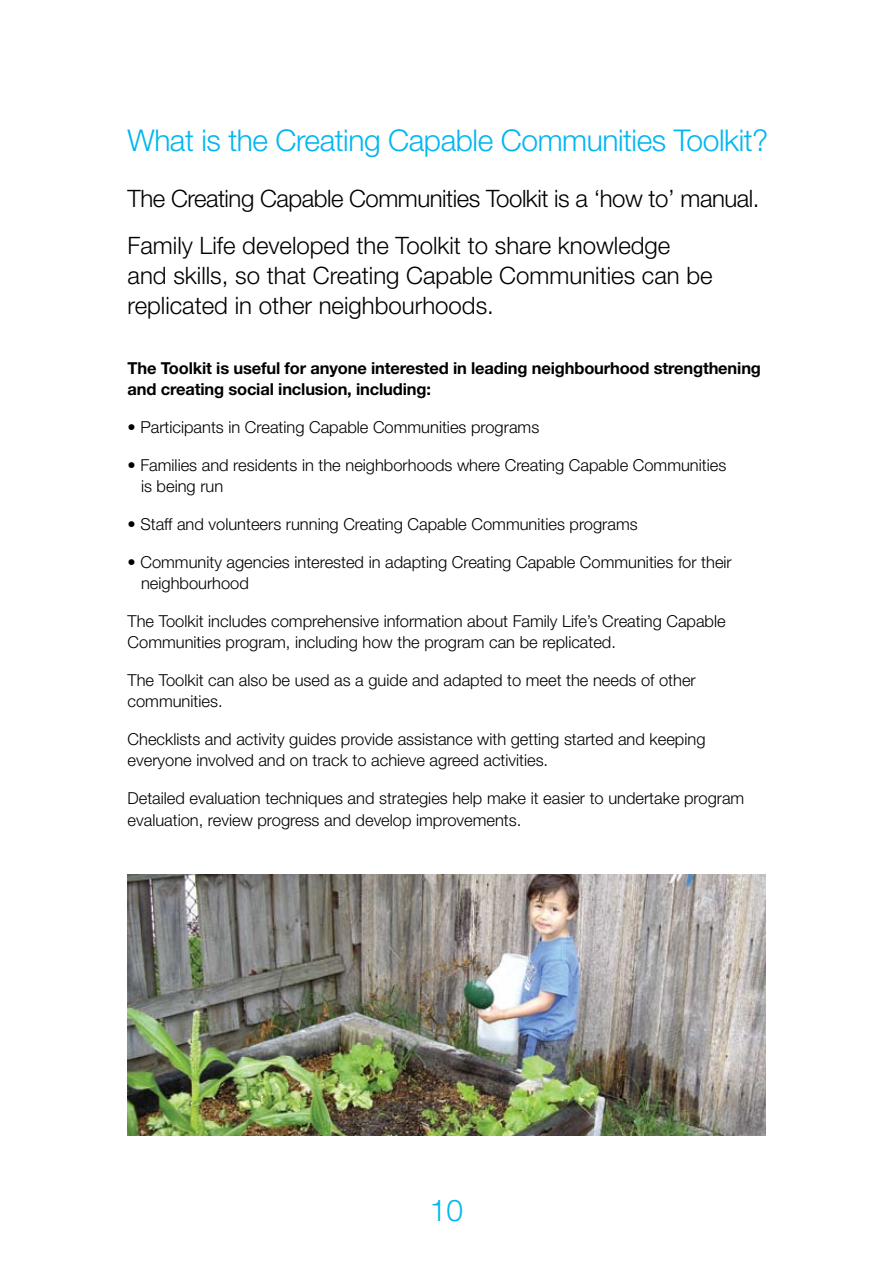
<style>
.page{position:relative;width:893px;height:1263px;background:#fff}
.page>*{position:absolute;margin:0;border:0;box-sizing:border-box;transform-origin:0 0}
.t1{font:300 30px "Helvetica Neue";letter-spacing:-.015em;color:#00b6f1}
.t2{font:300 24px/47px "Helvetica Neue";letter-spacing:-.02em;color:#000}
.t3{font:300 24px/30px "Helvetica Neue";color:#000}
.t4{font:300 16.5px/21px "Helvetica Neue";color:#000}
.t5{font:700 16.5px/21px "Helvetica Neue";letter-spacing:-.01em;color:#000}
</style>
<div class="page">
<img style="left:128px;top:874px;width:637px;height:261px">
<h1 class="t1" style="left:128px;top:122px;width:642px">What is the Creating Capable Communities Toolkit?</h1>
<h2 class="t2" style="left:128px;top:174px;width:633px">The Creating Capable Communities Toolkit is a ‘how to’ manual.<br>Family Life developed the Toolkit to share knowledge</h2>
<h2 class="t3" style="left:128px;top:259px;width:587px">and skills, so that Creating Capable Communities can be replicated in other neighbourhoods.</h2>
<p class="t5" style="left:128px;top:357px;width:635px">The Toolkit is useful for anyone interested in leading neighbourhood strengthening and creating social inclusion, including:</p>
<p class="t4" style="left:128px;top:417px;width:413px">• Participants in Creating Capable Communities programs</p>
<p class="t4" style="left:141px;top:455px;width:587px;text-indent:-13px">• Families and residents in the neighborhoods where Creating Capable Communities is being run</p>
<p class="t4" style="left:128px;top:514px;width:512px">• Staff and volunteers running Creating Capable Communities programs</p>
<p class="t4" style="left:141px;top:552px;width:592px;text-indent:-13px">• Community agencies interested in adapting Creating Capable Communities for their neighbourhood</p>
<p class="t4" style="left:128px;top:611px;width:600px">The Toolkit includes comprehensive information about Family Life’s Creating Capable<br>Communities program, including how the program can be replicated.</p>
<p class="t4" style="left:128px;top:670px;width:570px">The Toolkit can also be used as a guide and adapted to meet the needs of other communities.</p>
<p class="t4" style="left:128px;top:729px;width:579px">Checklists and activity guides provide assistance with getting started and keeping everyone involved and on track to achieve agreed activities.</p>
<p class="t4" style="left:128px;top:788px;width:618px">Detailed evaluation techniques and strategies help make it easier to undertake program evaluation, review progress and develop improvements.</p>
<h1 class="t1" style="left:430px;top:1192px;width:35px">10</h1>
</div>
